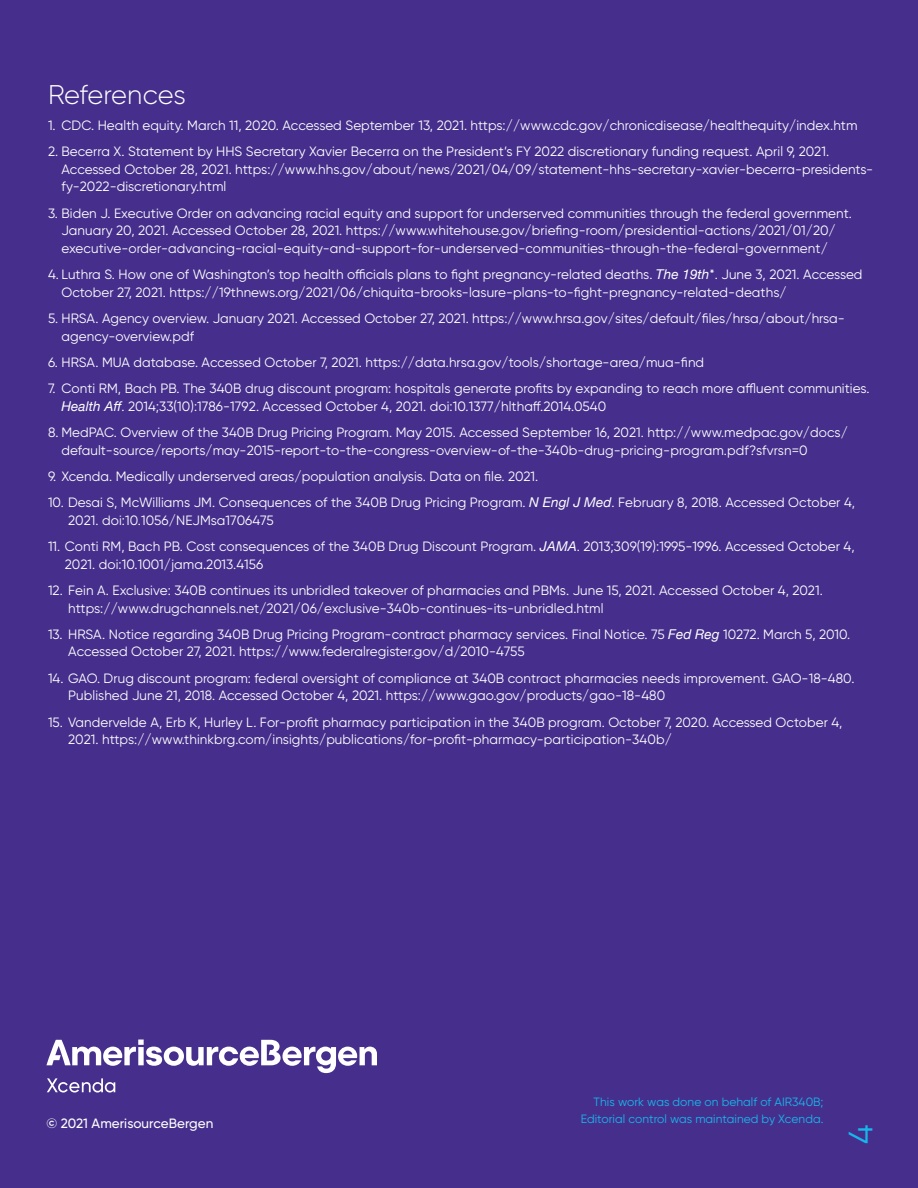
<style>
.page{position:relative;width:918px;height:1188px;background:#462f8c}
.page>*{position:absolute;margin:0;border:0;box-sizing:border-box;transform-origin:0 0}
.t1{font:33.75px "Gilroy";color:#15b8ec}
.L3_Bullets_9_pt{font:300 27px "Gilroy";letter-spacing:-.01em;color:#fff}
.t2{font:13.5px/17.5px "Gilroy";letter-spacing:.005em;color:#fff}
.L3_Body_copy_white_9{font:500 13.5px "Gilroy";letter-spacing:.005em;color:#fff}
.L3_Bullets_9_pt-2{font:12px "Gilroy";letter-spacing:.005em;color:#15b8ec}
.s1{font-family:"Helvetica Neue";font-style:italic}
</style>
<div class="page">
<svg style="left:46px;top:1040px;width:331px;height:53px"></svg>
<p class="L3_Bullets_9_pt" style="left:48px;top:78px;width:139px">References</p>
<p class="t2" style="left:48px;top:116px;width:811px">1. CDC. Health equity. March 11, 2020. Accessed September 13, 2021. https://www.cdc.gov/chronicdisease/healthequity/index.htm</p>
<p class="t2" style="left:62px;top:143px;width:813px;text-indent:-14px">2. Becerra X. Statement by HHS Secretary Xavier Becerra on the President’s FY 2022 discretionary funding request. April 9, 2021.<br>Accessed October 28, 2021. https://www.hhs.gov/about/news/2021/04/09/statement-hhs-secretary-xavier-becerra-presidents&shy;fy-2022-discretionary.html</p>
<p class="t2" style="left:62px;top:204px;width:792px;text-indent:-14px">3. Biden J. Executive Order on advancing racial equity and support for underserved communities through the federal government.<br>January 20, 2021. Accessed October 28, 2021. https://www.whitehouse.gov/briefing-room/presidential-actions/2021/01/20/ executive-order-advancing-racial-equity-and-support-for-underserved-communities-through-the-federal-government/</p>
<p class="t2" style="left:62px;top:265px;width:803px;text-indent:-14px">4. Luthra S. How one of Washington’s top health officials plans to fight pregnancy-related deaths. <span class="s1">The 19th</span>*. June 3, 2021. Accessed<br>October 27, 2021. https://19thnews.org/2021/06/chiquita-brooks-lasure-plans-to-fight-pregnancy-related-deaths/</p>
<p class="t2" style="left:62px;top:309px;width:785px;text-indent:-14px">5. HRSA. Agency overview. January 2021. Accessed October 27, 2021. https://www.hrsa.gov/sites/default/files/hrsa/about/hrsa&shy;agency-overview.pdf</p>
<p class="t2" style="left:48px;top:353px;width:658px">6. HRSA. MUA database. Accessed October 7, 2021. https://data.hrsa.gov/tools/shortage-area/mua-find</p>
<p class="t2" style="left:62px;top:380px;width:810px;text-indent:-14px">7. Conti RM, Bach PB. The 340B drug discount program: hospitals generate profits by expanding to reach more affluent communities.<br><span class="s1">Health Aff</span>. 2014;33(10):1786-1792. Accessed October 4, 2021. doi:10.1377/hlthaff.2014.0540</p>
<p class="t2" style="left:62px;top:423px;width:788px;text-indent:-14px">8. MedPAC. Overview of the 340B Drug Pricing Program. May 2015. Accessed September 16, 2021. http://www.medpac.gov/docs/ default-source/reports/may-2015-report-to-the-congress-overview-of-the-340b-drug-pricing-program.pdf?sfvrsn=0</p>
<p class="t2" style="left:48px;top:467px;width:492px">9. Xcenda. Medically underserved areas/population analysis. Data on file. 2021.</p>
<p class="t2" style="left:68px;top:494px;width:788px;text-indent:-20px">10. Desai S, McWilliams JM. Consequences of the 340B Drug Pricing Program. <span class="s1">N Engl J Med</span>. February 8, 2018. Accessed October 4,<br>2021. doi:10.1056/NEJMsa1706475</p>
<p class="t2" style="left:65px;top:537px;width:791px;text-indent:-17px">11. Conti RM, Bach PB. Cost consequences of the 340B Drug Discount Program. <span class="s1">JAMA</span>. 2013;309(19):1995-1996. Accessed October 4,<br>2021. doi:10.1001/jama.2013.4156</p>
<p class="t2" style="left:68px;top:581px;width:756px;text-indent:-20px">12. Fein A. Exclusive: 340B continues its unbridled takeover of pharmacies and PBMs. June 15, 2021. Accessed October 4, 2021. https://www.drugchannels.net/2021/06/exclusive-340b-continues-its-unbridled.html</p>
<p class="t2" style="left:68px;top:625px;width:784px;text-indent:-20px">13. HRSA. Notice regarding 340B Drug Pricing Program-contract pharmacy services. Final Notice. 75 <span class="s1">Fed Reg</span> 10272. March 5, 2010.<br>Accessed October 27, 2021. https://www.federalregister.gov/d/2010-4755</p>
<p class="t2" style="left:68px;top:669px;width:788px;text-indent:-20px">14. GAO. Drug discount program: federal oversight of compliance at 340B contract pharmacies needs improvement. GAO-18-480.<br>Published June 21, 2018. Accessed October 4, 2021. https://www.gao.gov/products/gao-18-480</p>
<p class="t2" style="left:68px;top:713px;width:776px;text-indent:-20px">15. Vandervelde A, Erb K, Hurley L. For-profit pharmacy participation in the 340B program. October 7, 2020. Accessed October 4,<br>2021. https://www.thinkbrg.com/insights/publications/for-profit-pharmacy-participation-340b/</p>
<p class="L3_Bullets_9_pt-2" style="left:594px;top:1095px;width:231px">This work was done on behalf of AIR340B;</p>
<p class="L3_Body_copy_white_9" style="left:46px;top:1115px;width:168px">© 2021 AmerisourceBergen</p>
<p class="L3_Bullets_9_pt-2" style="left:581px;top:1111px;width:244px">Editorial control was maintained by Xcenda.</p>
<p class="t1" style="left:840px;top:1144px;width:21px;rotate:-90deg">4</p>
</div>
